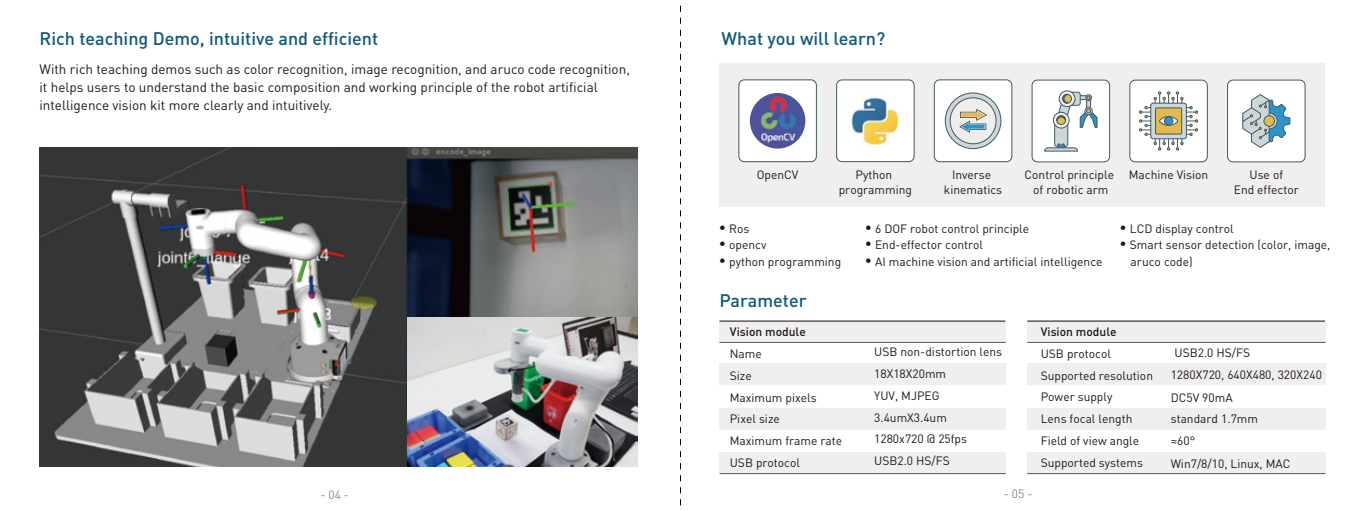
<style>
.page{position:relative;width:1361px;height:511px;background:#fff}
.page>*{position:absolute;margin:0;border:0;box-sizing:border-box;transform-origin:0 0}
.t1{font:500 18px "DIN Pro";color:#11587d}
.t2{font:13.5px/18px "DIN Pro";color:#231815}
.t3{font:12px/21.8px "DIN Pro";color:#221714}
.t4{font:500 12px "DIN Pro";color:#221714}
.t5{font:12px "DIN Pro";color:#898989}
</style>
<div class="page">
<div style="left:719px;top:407px;width:287px;height:22px;background:#efefef"></div>
<div style="left:719px;top:363px;width:287px;height:21px;background:#efefef"></div>
<div style="left:1027px;top:363px;width:298px;height:21px;background:#efefef"></div>
<div style="left:719px;top:63px;width:606px;height:143px;background:#efefef"></div>
<div style="left:719px;top:321px;width:287px;height:21px;background:#efefef"></div>
<div style="left:1027px;top:321px;width:298px;height:21px;background:#efefef"></div>
<div style="left:719px;top:451px;width:287px;height:20px;background:#efefef"></div>
<div style="left:1027px;top:407px;width:298px;height:22px;background:#efefef"></div>
<div style="left:1027px;top:451px;width:298px;height:20px;background:#efefef"></div>
<hr style="left:719px;top:473px;width:287px;height:1px;background:#595757">
<hr style="left:1027px;top:473px;width:298px;height:1px;background:#595757">
<hr style="left:719px;top:342px;width:287px;height:1px;background:#595757">
<hr style="left:1027px;top:342px;width:298px;height:1px;background:#595757">
<hr style="left:719px;top:320px;width:286px;height:1px;background:#595757">
<hr style="left:1027px;top:320px;width:298px;height:1px;background:#595757">
<svg style="left:680px;top:5px;width:1px;height:501px"></svg>
<img style="left:40px;top:147px;width:597px;height:319px">
<img style="left:407px;top:317px;width:230px;height:149px">
<div style="left:1227px;top:80px;width:78px;height:82px;background:#fff;border-radius:5px"></div>
<div style="left:1227px;top:80px;width:78px;height:82px;border:1px solid #435861;border-radius:5px"></div>
<svg style="left:1242px;top:94px;width:48px;height:54px"></svg>
<div style="left:934px;top:80px;width:78px;height:81px;background:#fff;border-radius:5px"></div>
<div style="left:934px;top:79px;width:78px;height:83px;border:1px solid #435861;border-radius:5px"></div>
<svg style="left:945px;top:93px;width:56px;height:55px"></svg>
<div style="left:945px;top:93px;width:56px;height:56px;border:1px solid #435861;border-radius:50%"></div>
<div style="left:950px;top:98px;width:46px;height:46px;background:#efeeed;border-radius:50%"></div>
<div style="left:950px;top:97px;width:46px;height:47px;border:1px solid #435861;border-radius:50%"></div>
<svg style="left:959px;top:109px;width:27px;height:23px"></svg>
<div style="left:1032px;top:80px;width:77px;height:82px;background:#fff;border-radius:5px"></div>
<div style="left:1032px;top:80px;width:78px;height:82px;border:1px solid #435861;border-radius:5px"></div>
<div style="left:1059px;top:90px;width:16px;height:17px;border:1px solid #435861;border-radius:50%"></div>
<svg style="left:1044px;top:91px;width:53px;height:60px"></svg>
<div style="left:1130px;top:80px;width:77px;height:82px;background:#fff;border-radius:5px"></div>
<div style="left:1129px;top:80px;width:78px;height:82px;border:1px solid #435861;border-radius:5px"></div>
<svg style="left:1139px;top:91px;width:59px;height:59px"></svg>
<div style="left:1164px;top:117px;width:8px;height:8px;background:#2c94ca;border-radius:50%"></div>
<div style="left:1164px;top:116px;width:9px;height:9px;border:1px solid #435861;border-radius:50%"></div>
<div style="left:739px;top:80px;width:77px;height:81px;background:#fff;border-radius:5px"></div>
<div style="left:738px;top:79px;width:78px;height:83px;border:1px solid #435861;border-radius:5px"></div>
<img style="left:750px;top:93px;width:55px;height:55px;border-radius:28px">
<div style="left:836px;top:80px;width:78px;height:81px;background:#fff;border-radius:5px"></div>
<div style="left:836px;top:80px;width:78px;height:82px;border:1px solid #435861;border-radius:5px"></div>
<img style="left:851px;top:97px;width:50px;height:48px">
<h1 class="t1" style="left:40px;top:26px;width:340px">Rich teaching Demo, intuitive and efficient</h1>
<h1 class="t1" style="left:721px;top:26px;width:165px">What you will learn?</h1>
<p class="t2" style="left:40px;top:59px;width:592px">With rich teaching demos such as color recognition, image recognition, and aruco code recognition, it helps users to understand the basic composition and working principle of the robot artificial intelligence vision kit more clearly and intuitively.</p>
<p class="t3" style="left:757px;top:163px;width:43px">OpenCV</p>
<p class="t3" style="left:839px;top:166px;width:75px;line-height:15px;text-align:center">Python programming</p>
<p class="t3" style="left:944px;top:166px;width:60px;line-height:15px;text-align:center">Inverse kinematics</p>
<p class="t3" style="left:1129px;top:163px;width:81px">Machine Vision</p>
<p class="t3" style="left:1233px;top:166px;width:67px;line-height:15px;text-align:center">Use of<br>End effector</p>
<p class="t3" style="left:1024px;top:166px;width:91px;line-height:15px;text-align:center">Control principle of robotic arm</p>
<p class="t3" style="left:865px;top:217px;width:165px"><sup>●</sup> 6 DOF robot control principle</p>
<p class="t3" style="left:865px;top:233px;width:119px"><sup>●</sup> End-effector control</p>
<p class="t3" style="left:865px;top:250px;width:239px"><sup>●</sup> AI machine vision and artificial intelligence</p>
<p class="t3" style="left:1120px;top:217px;width:115px"><sup>●</sup> LCD display control</p>
<p class="t3" style="left:1130px;top:236px;width:201px;line-height:16.5px;text-indent:-10px"><sup>●</sup> Smart sensor detection (color, image, aruco code)</p>
<p class="t3" style="left:719px;top:217px;width:31px"><sup>●</sup> Ros</p>
<p class="t3" style="left:719px;top:233px;width:48px"><sup>●</sup> opencv</p>
<p class="t3" style="left:719px;top:250px;width:123px"><sup>●</sup> python programming</p>
<h1 class="t1" style="left:719px;top:288px;width:89px">Parameter</h1>
<p class="t4" style="left:730px;top:323px;width:77px">Vision module</p>
<p class="t4" style="left:1040px;top:323px;width:77px">Vision module</p>
<p class="t3" style="left:874px;top:362px;width:73px">18X18X20mm</p>
<p class="t3" style="left:874px;top:405px;width:74px">3.4umX3.4um</p>
<p class="t3" style="left:874px;top:340px;width:129px">USB non-distortion lens</p>
<p class="t3" style="left:1040px;top:342px;width:114px">USB protocol<br>Supported resolution<br>Power supply<br>Lens focal length<br>Field of view angle<br>Supported systems</p>
<p class="t3" style="left:730px;top:342px;width:114px">Name<br>Size<br>Maximum pixels<br>Pixel size<br>Maximum frame rate<br>USB protocol</p>
<p class="t3" style="left:874px;top:384px;width:67px">YUV, MJPEG</p>
<p class="t3" style="left:874px;top:426px;width:94px">1280x720 @ 25fps<br>USB2.0 HS/FS</p>
<p class="t5" style="left:320px;top:486px;width:30px">- 04 -</p>
<p class="t5" style="left:1004px;top:484px;width:30px">- 05 -</p>
<p class="t3" style="left:1170px;top:341px;width:153px;text-indent:4px">USB2.0 HS/FS<br>1280X720, 640X480, 320X240</p>
<p class="t3" style="left:1170px;top:406px;width:89px">standard 1.7mm</p>
<p class="t3" style="left:1170px;top:451px;width:121px">Win7/8/10, Linux, MAC</p>
<p class="t3" style="left:1170px;top:385px;width:63px">DC5V 90mA</p>
<p class="t3" style="left:1170px;top:428px;width:26px">≈60°</p>
</div>
